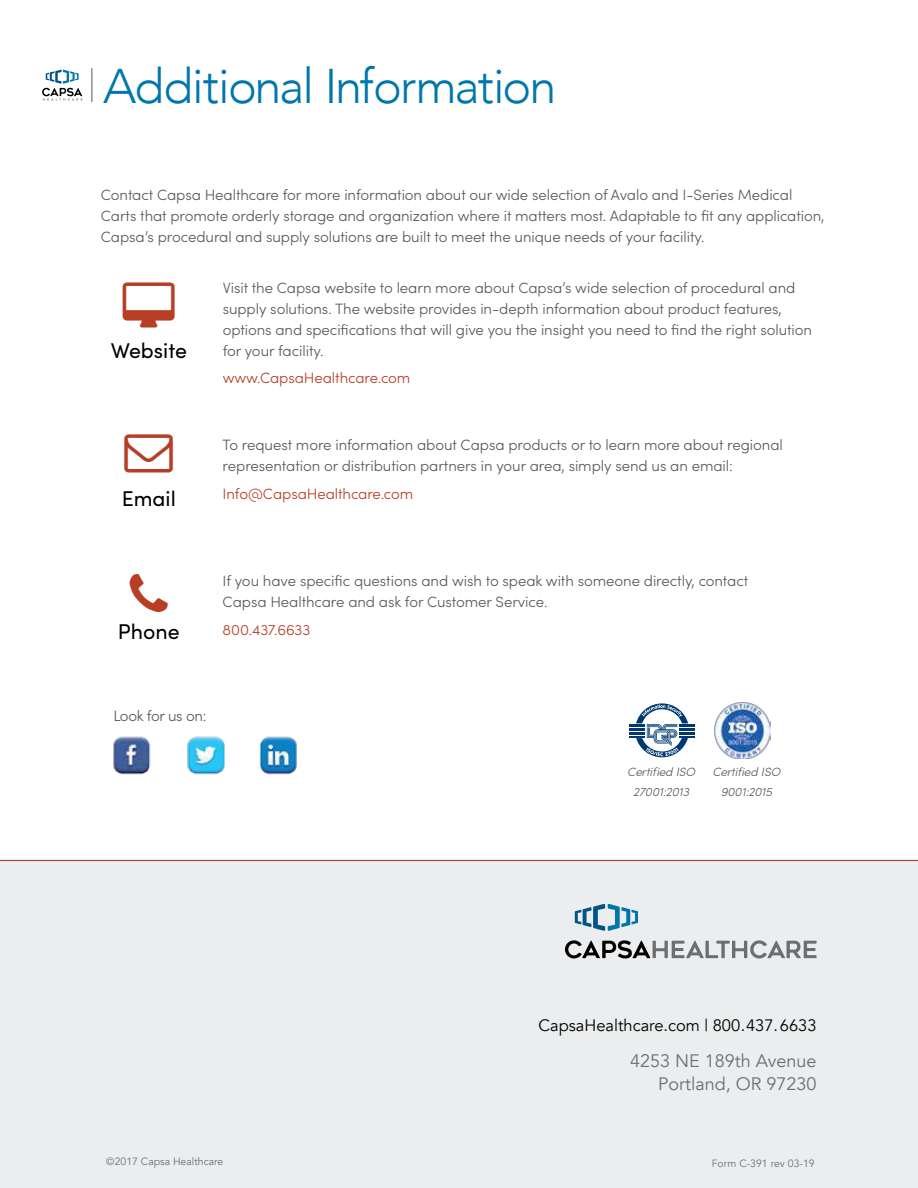
<style>
.page{position:relative;width:918px;height:1188px;background:#fff}
.page>*{position:absolute;margin:0;border:0;box-sizing:border-box;transform-origin:0 0}
.t1{font:300 48.6px "Avenir";letter-spacing:-.035em;color:#0076aa}
.t2{font:21.3px "Sofia Pro";color:#000}
.t3{font:18px/22.8px "Avenir";color:#6d6e70;text-align:right}
.t4{font:16.5px "Avenir";color:#000}
.t5{font:300 15px/21px "Sofia Pro";letter-spacing:-.005em;color:#57585b}
.t6{font:300 15px "Sofia Pro";letter-spacing:-.005em;color:#b73d25}
.t7{font:italic 300 12px/20.2px "Sofia Pro";letter-spacing:-.005em;color:#57585b;text-align:center}
.t8{font:10.5px "Avenir";color:#6d6e70}
</style>
<div class="page">
<div style="left:0;top:860px;width:918px;height:328px;background:#ecedee"></div>
<img style="left:113px;top:736px;width:38px;height:39px">
<img style="left:259px;top:736px;width:38px;height:39px">
<img style="left:187px;top:736px;width:38px;height:39px">
<hr style="left:91px;top:68px;width:2px;height:34px;background:#8e8f90">
<hr style="left:0;top:860px;width:918px;height:1px;background:#b73d25">
<svg style="left:565px;top:940px;width:252px;height:18px"></svg>
<svg style="left:575px;top:904px;width:63px;height:27px"></svg>
<svg style="left:42px;top:70px;width:40px;height:31px"></svg>
<img style="left:714px;top:702px;width:57px;height:56px">
<svg style="left:629px;top:703px;width:66px;height:54px"></svg>
<h1 class="t1" style="left:103px;top:57px;width:455px">Additional Information</h1>
<p class="t5" style="left:101px;top:183px;width:725px">Contact Capsa Healthcare for more information about our wide selection of Avalo and I-Series Medical<br>Carts that promote orderly storage and organization where it matters most. Adaptable to fit any application,<br>Capsa’s procedural and supply solutions are built to meet the unique needs of your facility.</p>
<p class="t5" style="left:223px;top:276px;width:591px">Visit the Capsa website to learn more about Capsa’s wide selection of procedural and supply solutions. The website provides in-depth information about product features, options and specifications that will give you the insight you need to find the right solution for your facility.</p>
<p class="t6" style="left:223px;top:367px;width:189px">www.CapsaHealthcare.com</p>
<h2 class="t2" style="left:111px;top:335px;width:78px">Website</h2>
<h2 class="t2" style="left:122px;top:483px;width:55px">Email</h2>
<p class="t5" style="left:223px;top:433px;width:562px">To request more information about Capsa products or to learn more about regional representation or distribution partners in your area, simply send us an email:</p>
<p class="t6" style="left:223px;top:482px;width:192px">Info@CapsaHealthcare.com</p>
<p class="t5" style="left:223px;top:570px;width:527px">If you have specific questions and wish to speak with someone directly, contact<br>Capsa Healthcare and ask for Customer Service.</p>
<h2 class="t2" style="left:118px;top:616px;width:63px">Phone</h2>
<p class="t6" style="left:223px;top:619px;width:89px">800.437.6633</p>
<p class="t5" style="left:113px;top:704px;width:95px">Look for us on:</p>
<p class="t7" style="left:627px;top:761px;width:69px">Certified ISO<br>27001:2013</p>
<p class="t7" style="left:712px;top:761px;width:69px">Certified ISO<br>9001:2015</p>
<p class="t4" style="left:539px;top:1015px;width:279px">CapsaHealthcare.com | 800.437.6633</p>
<p class="t3" style="left:630px;top:1050px;width:188px">4253 NE 189th Avenue<br>Portland, OR 97230</p>
<p class="t8" style="left:106px;top:1155px;width:119px">©2017 Capsa Healthcare</p>
<p class="t8" style="left:712px;top:1157px;width:104px">Form C-391 rev 03-19</p>
</div>
